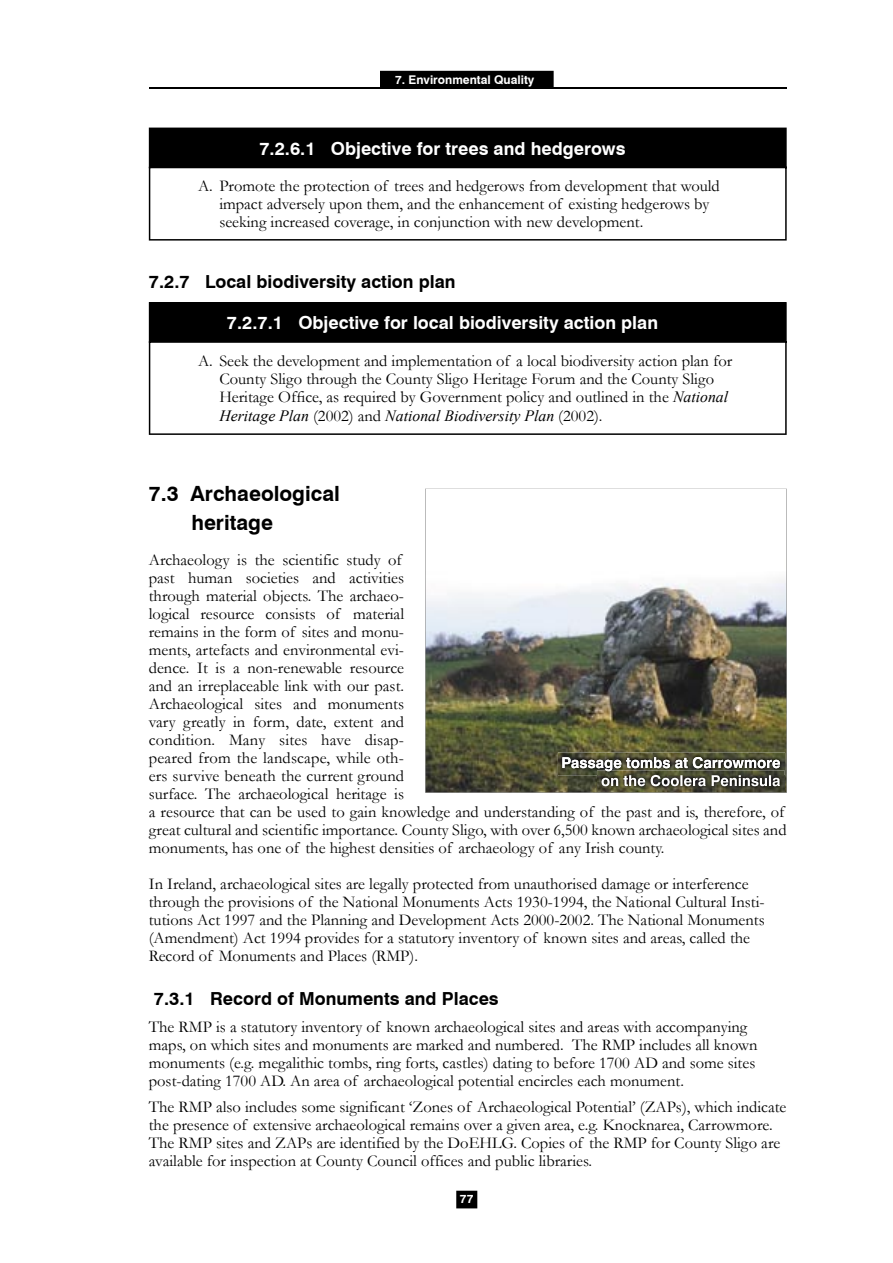
<style>
.page{position:relative;width:893px;height:1263px;background:#fff}
.page>*{position:absolute;margin:0;border:0;box-sizing:border-box;transform-origin:0 0}
.t1{font:700 21px/29.5px "Swiss 721 BT";color:#000}
.t2{font:700 18px "Swiss 721 BT";color:#fff}
.t3{font:700 18px "Swiss 721 BT";color:#000}
.t4{font:16.5px/18px "Garamond";color:#000}
.t5{font:italic 15.75px "Times New Roman";color:#000}
.t6{font:700 12px "Swiss 721 BT";color:#fff}
.s1{font-family:"Times New Roman";font-style:italic;font-size:15.75px}
.s2{font-family:"Garamond";font-style:normal;font-size:16.5px}
</style>
<div class="page">
<div style="left:150px;top:128px;width:636px;height:39px;background:#000"></div>
<hr style="left:149px;top:128px;width:638px;height:1px;background:#000">
<hr style="left:149px;top:129px;width:1px;height:38px;background:#000">
<hr style="left:785px;top:129px;width:2px;height:38px;background:#000">
<hr style="left:149px;top:167px;width:638px;height:1px;background:#000">
<hr style="left:149px;top:168px;width:1px;height:71px;background:#000">
<hr style="left:785px;top:168px;width:2px;height:71px;background:#000">
<hr style="left:149px;top:239px;width:638px;height:2px;background:#000">
<div style="left:150px;top:303px;width:636px;height:39px;background:#000"></div>
<hr style="left:149px;top:302px;width:638px;height:2px;background:#000">
<hr style="left:149px;top:304px;width:1px;height:37px;background:#000">
<hr style="left:785px;top:304px;width:2px;height:37px;background:#000">
<hr style="left:149px;top:341px;width:638px;height:2px;background:#000">
<hr style="left:149px;top:343px;width:1px;height:90px;background:#000">
<hr style="left:785px;top:343px;width:2px;height:90px;background:#000">
<hr style="left:149px;top:433px;width:638px;height:2px;background:#000">
<img style="left:425px;top:489px;width:361px;height:303px">
<img style="left:558px;top:752px;width:227px;height:24px">
<img style="left:597px;top:770px;width:188px;height:21px">
<svg style="left:562px;top:757px;width:218px;height:29px"></svg>
<div style="left:381px;top:72px;width:172px;height:16px;background:#000"></div>
<hr style="left:381px;top:71px;width:172px;height:1px;background:#000">
<svg style="left:553px;top:71px;width:1px;height:17px"></svg>
<svg style="left:380px;top:71px;width:1px;height:17px"></svg>
<hr style="left:149px;top:88px;width:638px;height:1px;background:#000">
<svg style="left:456px;top:1191px;width:22px;height:18px"></svg>
<p class="t6" style="left:395px;top:72px;width:141px">7. Environmental Quality</p>
<p class="t2" style="left:259px;top:137px;width:368px">7.2.6.1 Objective for trees and hedgerows</p>
<p class="t4" style="left:219px;top:176px;width:502px;text-indent:-21px">A. Promote the protection of trees and hedgerows from development that would impact adversely upon them, and the enhancement of existing hedgerows by seeking increased coverage, in conjunction with new development.</p>
<p class="t3" style="left:149px;top:270px;width:308px">7.2.7 Local biodiversity action plan</p>
<p class="t2" style="left:227px;top:312px;width:433px">7.2.7.1 Objective for local biodiversity action plan</p>
<p class="t4" style="left:219px;top:351px;width:515px;line-height:18.5px;text-indent:-21px">A. Seek the development and implementation of a local biodiversity action plan for<br>County Sligo through the County Sligo Heritage Forum and the County Sligo<br>Heritage Office, as required by Government policy and outlined in the <span class="s1">National</span></p>
<p class="t5" style="left:219px;top:405px;width:385px">Heritage Plan <span class="s2">(2002) and</span> National Biodiversity Plan <span class="s2">(2002).</span></p>
<p class="t1" style="left:191px;top:478px;width:150px;text-indent:-43px">7.3 Archaeological heritage</p>
<p class="t4" style="left:149px;top:551px;width:639px">Archaeology is the scientific study of<br>past human societies and activities<br>through material objects. The archaeo-<br>logical resource consists of material<br>remains in the form of sites and monu-<br>ments, artefacts and environmental evi-<br>dence. It is a non-renewable resource<br>and an irreplaceable link with our past.<br>Archaeological sites and monuments<br>vary greatly in form, date, extent and<br>condition. Many sites have disap-<br>peared from the landscape, while oth-<br>ers survive beneath the current ground<br>surface. The archaeological heritage is<br>a resource that can be used to gain knowledge and understanding of the past and is, therefore, of great cultural and scientific importance. County Sligo, with over 6,500 known archaeological sites and monuments, has one of the highest densities of archaeology of any Irish county.</p>
<p class="t4" style="left:149px;top:874px;width:617px">In Ireland, archaeological sites are legally protected from unauthorised damage or interference through the provisions of the National Monuments Acts 1930-1994, the National Cultural Insti&shy;tutions Act 1997 and the Planning and Development Acts 2000-2002. The National Monuments (Amendment) Act 1994 provides for a statutory inventory of known sites and areas, called the Record of Monuments and Places (RMP).</p>
<p class="t3" style="left:154px;top:988px;width:346px">7.3.1 Record of Monuments and Places</p>
<p class="t4" style="left:149px;top:1017px;width:610px">The RMP is a statutory inventory of known archaeological sites and areas with accompanying maps, on which sites and monuments are marked and numbered. The RMP includes all known monuments (e.g. megalithic tombs, ring forts, castles) dating to before 1700 AD and some sites post-dating 1700 AD. An area of archaeological potential encircles each monument.</p>
<p class="t4" style="left:149px;top:1097px;width:639px">The RMP also includes some significant ‘Zones of Archaeological Potential’ (ZAPs), which indicate the presence of extensive archaeological remains over a given area, e.g. Knocknarea, Carrowmore.<br>The RMP sites and ZAPs are identified by the DoEHLG. Copies of the RMP for County Sligo are available for inspection at County Council offices and public libraries.</p>
<p class="t6" style="left:460px;top:1192px;width:15px">77</p>
</div>
